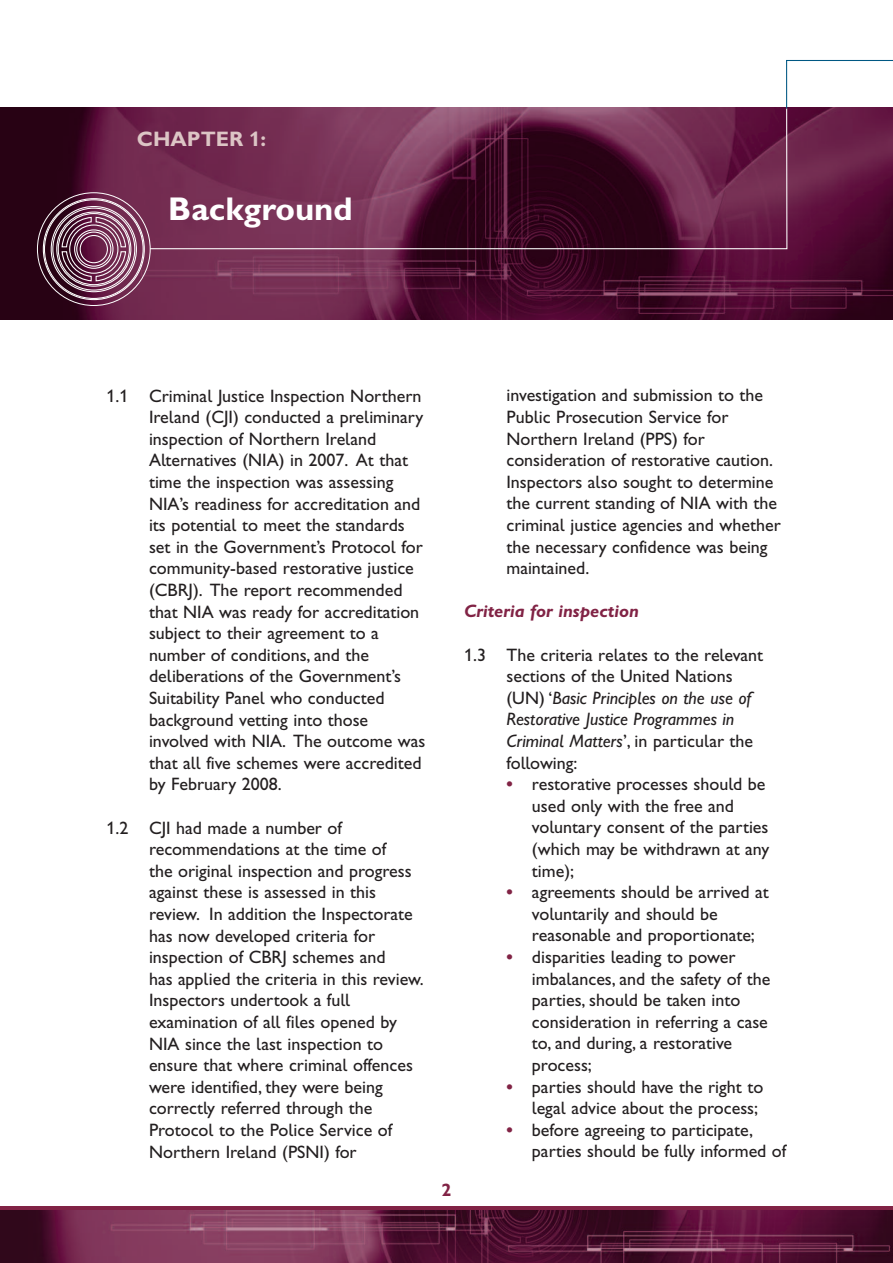
<style>
.page{position:relative;width:893px;height:1263px;background:#fff}
.page>*{position:absolute;margin:0;border:0;box-sizing:border-box;transform-origin:0 0}
.t1{font:33px "Gill Sans Hta Bold Plain";color:#fff}
.t2{font:21px "Gill Sans Hta Bold Plain";color:#dcc5c5}
.t3{font:18px/21.6px "Gill Sans Hta";color:#231f20}
.t4{font:18px "Gill Sans Hta Bold Italic Plain";color:#812345}
.t5{font:18px "Gill Sans Hta Bold Plain";color:#812345}
.s1{font-style:italic}
.s2{font-family:"Gill Sans Hta Bold Plain";color:#812345}
</style>
<div class="page">
<svg style="left:0;top:1206px;width:893px;height:5px;background:#7a2244"></svg>
<img style="left:0;top:1211px;width:893px;height:52px">
<img style="left:0;top:107px;width:893px;height:213px">
<svg style="left:149px;top:107px;width:639px;height:143px;background:#652647"></svg>
<svg style="left:785px;top:60px;width:107px;height:50px"></svg>
<div style="left:58px;top:213px;width:72px;height:72px;border:1px solid #fff;border-radius:50%"></div>
<div style="left:56px;top:212px;width:75px;height:75px;border:1px solid #fff;border-radius:50%"></div>
<svg style="left:61px;top:216px;width:66px;height:66px;background:#84556f"></svg>
<p class="t2" style="left:137px;top:132px;width:131px">CHAPTER 1:</p>
<h1 class="t1" style="left:168px;top:198px;width:186px">Background</h1>
<p class="t3" style="left:149px;top:386px;width:278px;text-indent:-42px">1.1 Criminal Justice Inspection Northern Ireland (CJI) conducted a preliminary inspection of Northern Ireland Alternatives (NIA) in 2007. At that time the inspection was assessing NIA’s readiness for accreditation and its potential to meet the standards set in the Government’s Protocol for community-based restorative justice (CBRJ). The report recommended that NIA was ready for accreditation subject to their agreement to a number of conditions, and the deliberations of the Government’s Suitability Panel who conducted background vetting into those involved with NIA. The outcome was that all five schemes were accredited by February 2008.</p>
<p class="t3" style="left:149px;top:818px;width:276px;text-indent:-42px">1.2 CJI had made a number of recommendations at the time of<br>the original inspection and progress against these is assessed in this review. In addition the Inspectorate has now developed criteria for inspection of CBRJ schemes and<br>has applied the criteria in this review.<br>Inspectors undertook a full examination of all files opened by<br>NIA since the last inspection to ensure that where criminal offences were identified, they were being correctly referred through the<br>Protocol to the Police Service of<br>Northern Ireland (PSNI) for</p>
<p class="t5" style="left:441px;top:1184px;width:11px">2</p>
<p class="t3" style="left:506px;top:386px;width:276px">investigation and submission to the<br>Public Prosecution Service for<br>Northern Ireland (PPS) for consideration of restorative caution.<br>Inspectors also sought to determine the current standing of NIA with the criminal justice agencies and whether the necessary confidence was being maintained.</p>
<p class="t4" style="left:464px;top:605px;width:177px">Criteria for inspection</p>
<p class="t3" style="left:506px;top:645px;width:258px;text-indent:-42px">1.3 The criteria relates to the relevant sections of the United Nations (UN) ‘<span class="s1">Basic Principles on the use of<br>Restorative Justice Programmes in<br>Criminal Matters</span>’, in particular the following:</p>
<p class="t3" style="left:532px;top:775px;width:239px;text-indent:-25px"><span class="s2">•</span> restorative processes should be used only with the free and voluntary consent of the parties (which may be withdrawn at any time);</p>
<p class="t3" style="left:532px;top:883px;width:238px;text-indent:-25px"><span class="s2">•</span> agreements should be arrived at voluntarily and should be reasonable and proportionate;</p>
<p class="t3" style="left:532px;top:948px;width:240px;text-indent:-25px"><span class="s2">•</span> disparities leading to power imbalances, and the safety of the parties, should be taken into consideration in referring a case to, and during, a restorative process;</p>
<p class="t3" style="left:507px;top:1077px;width:258px;text-align:right"><span class="s2">•</span> parties should have the right to legal advice about the process;</p>
<p class="t3" style="left:532px;top:1121px;width:256px;text-indent:-25px"><span class="s2">•</span> before agreeing to participate, parties should be fully informed of</p>
</div>
